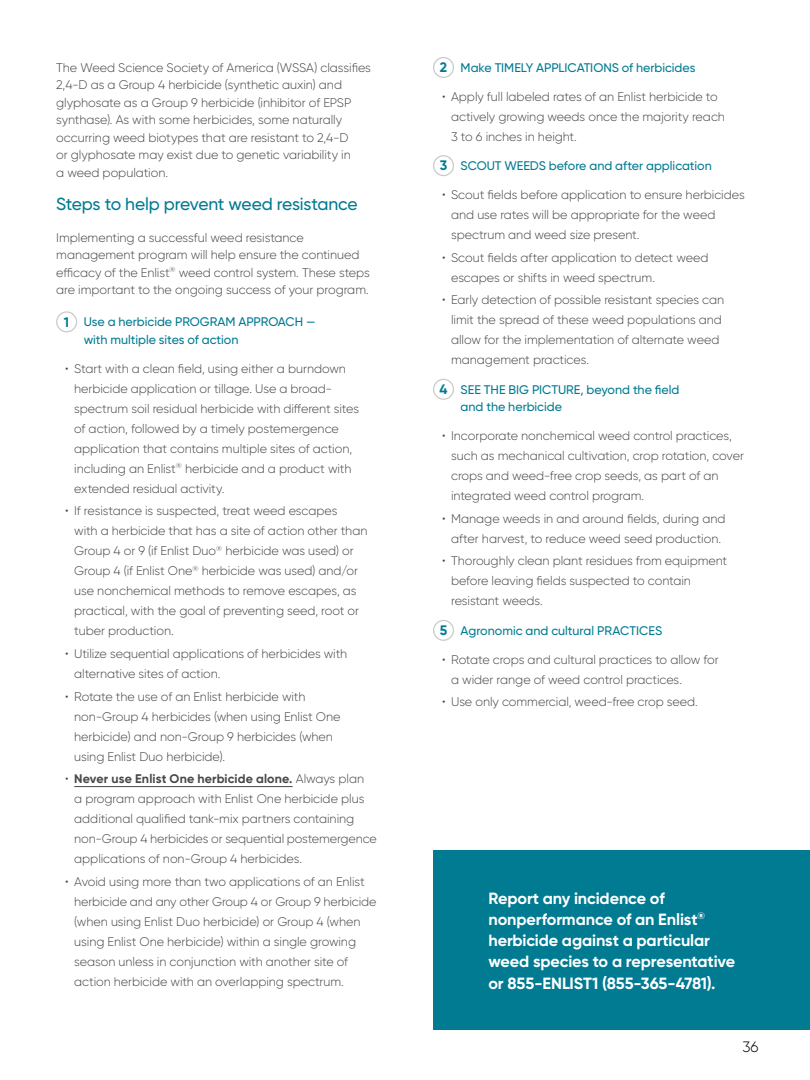
<style>
.page{position:relative;width:810px;height:1080px;background:#fff}
.page>*{position:absolute;margin:0;border:0;box-sizing:border-box;transform-origin:0 0}
.t1{font:500 17.5px "Gilroy";letter-spacing:-.015em;color:#007b92}
.t2{font:700 16.25px/21.2px "Gilroy";letter-spacing:-.01em;color:#fff}
.t3{font:300 15px "Gilroy";color:#000}
.t4{font:700 13.75px "Gilroy";color:#007b92}
.t5{font:300 12.5px/20px "Gilroy";letter-spacing:-.005em;color:#474747}
.t6{font:500 12.5px/17.5px "Gilroy";letter-spacing:-.005em;color:#007b92}
.s1{font-weight:700}
.s2{font-weight:700;font-size:13.75px}
</style>
<div class="page">
<div style="left:433px;top:850px;width:377px;height:179px;background:#007b92"></div>
<hr style="left:74px;top:786px;width:219px;height:1px;background:#474747">
<div style="left:56px;top:311px;width:21px;height:21px;border:1px solid #c9cacb;border-radius:50%"></div>
<div style="left:433px;top:57px;width:21px;height:21px;border:1px solid #c9cacb;border-radius:50%"></div>
<div style="left:433px;top:155px;width:21px;height:21px;border:1px solid #c9cacb;border-radius:50%"></div>
<div style="left:433px;top:379px;width:21px;height:21px;border:1px solid #c9cacb;border-radius:50%"></div>
<div style="left:433px;top:620px;width:21px;height:21px;border:1px solid #c9cacb;border-radius:50%"></div>
<p class="t5" style="left:56px;top:59px;width:316px;line-height:17.5px">The Weed Science Society of America (WSSA) classifies 2,4-D as a Group 4 herbicide (synthetic auxin) and glyphosate as a Group 9 herbicide (inhibitor of EPSP synthase). As with some herbicides, some naturally occurring weed biotypes that are resistant to 2,4-D<br>or glyphosate may exist due to genetic variability in<br>a weed population.</p>
<h1 class="t1" style="left:56px;top:193px;width:303px">Steps to help prevent weed resistance</h1>
<p class="t5" style="left:56px;top:228px;width:315px;line-height:17.5px">Implementing a successful weed resistance management program will help ensure the continued efficacy of the Enlist<sup>®</sup> weed control system. These steps are important to the ongoing success of your program.</p>
<p class="t4" style="left:64px;top:313px;width:7px">1</p>
<p class="t6" style="left:84px;top:313px;width:233px">Use a herbicide PROGRAM APPROACH — with multiple sites of action</p>
<p class="t5" style="left:74px;top:358px;width:286px;text-indent:-9px">• Start with a clean field, using either a burndown herbicide application or tillage. Use a broad&shy;spectrum soil residual herbicide with different sites of action, followed by a timely postemergence application that contains multiple sites of action, including an Enlist<sup>®</sup> herbicide and a product with extended residual activity.</p>
<p class="t5" style="left:74px;top:501px;width:295px;text-indent:-9px">• If resistance is suspected, treat weed escapes<br>with a herbicide that has a site of action other than Group 4 or 9 (if Enlist Duo<sup>®</sup> herbicide was used) or Group 4 (if Enlist One<sup>®</sup> herbicide was used) and/or use nonchemical methods to remove escapes, as practical, with the goal of preventing seed, root or tuber production.</p>
<p class="t5" style="left:74px;top:644px;width:274px;text-indent:-9px">• Utilize sequential applications of herbicides with alternative sites of action.</p>
<p class="t5" style="left:74px;top:686px;width:268px;text-indent:-9px">• Rotate the use of an Enlist herbicide with non-Group 4 herbicides (when using Enlist One herbicide) and non-Group 9 herbicides (when using Enlist Duo herbicide).</p>
<p class="t5" style="left:74px;top:769px;width:304px;text-indent:-9px">• <span class="s1">Never use Enlist One herbicide alone.</span> Always plan<br>a program approach with Enlist One herbicide plus additional qualified tank-mix partners containing non-Group 4 herbicides or sequential postemergence applications of non-Group 4 herbicides.</p>
<p class="t5" style="left:74px;top:872px;width:304px;text-indent:-9px">• Avoid using more than two applications of an Enlist herbicide and any other Group 4 or Group 9 herbicide (when using Enlist Duo herbicide) or Group 4 (when using Enlist One herbicide) within a single growing season unless in conjunction with another site of action herbicide with an overlapping spectrum.</p>
<p class="t4" style="left:440px;top:59px;width:9px">2</p>
<p class="t6" style="left:461px;top:59px;width:236px">Make TIMELY APPLICATIONS of herbicides</p>
<p class="t5" style="left:451px;top:86px;width:275px;text-indent:-9px">• Apply full labeled rates of an Enlist herbicide to actively growing weeds once the majority reach<br>3 to 6 inches in height.</p>
<p class="t4" style="left:440px;top:157px;width:9px">3</p>
<p class="t6" style="left:461px;top:157px;width:253px">SCOUT WEEDS before and after application</p>
<p class="t5" style="left:451px;top:184px;width:295px;text-indent:-9px">• Scout fields before application to ensure herbicides and use rates will be appropriate for the weed spectrum and weed size present.</p>
<p class="t5" style="left:451px;top:247px;width:259px;text-indent:-9px">• Scout fields after application to detect weed escapes or shifts in weed spectrum.</p>
<p class="t5" style="left:451px;top:290px;width:275px;text-indent:-9px">• Early detection of possible resistant species can limit the spread of these weed populations and allow for the implementation of alternate weed management practices.</p>
<p class="t4" style="left:440px;top:381px;width:9px">4</p>
<p class="t6" style="left:461px;top:380px;width:220px">SEE THE BIG PICTURE, beyond the field and the herbicide</p>
<p class="t5" style="left:451px;top:426px;width:294px;text-indent:-9px">• Incorporate nonchemical weed control practices, such as mechanical cultivation, crop rotation, cover crops and weed-free crop seeds, as part of an integrated weed control program.</p>
<p class="t5" style="left:442px;top:508px;width:285px;text-align:center">• Manage weeds in and around fields, during and after harvest, to reduce weed seed production.</p>
<p class="t5" style="left:451px;top:551px;width:278px;text-indent:-9px">• Thoroughly clean plant residues from equipment before leaving fields suspected to contain resistant weeds.</p>
<p class="t6" style="left:440px;top:621px;width:224px"><span class="s2">5</span> Agronomic and cultural PRACTICES</p>
<p class="t5" style="left:451px;top:649px;width:269px;text-indent:-9px">• Rotate crops and cultural practices to allow for a wider range of weed control practices.</p>
<p class="t5" style="left:442px;top:692px;width:256px">• Use only commercial, weed-free crop seed.</p>
<h2 class="t2" style="left:488px;top:887px;width:248px">Report any incidence of nonperformance of an Enlist<sup>® </sup>herbicide against a particular weed species to a representative or 855-ENLIST1 (855-365-4781).</h2>
<p class="t3" style="left:742px;top:1038px;width:18px">36</p>
</div>
